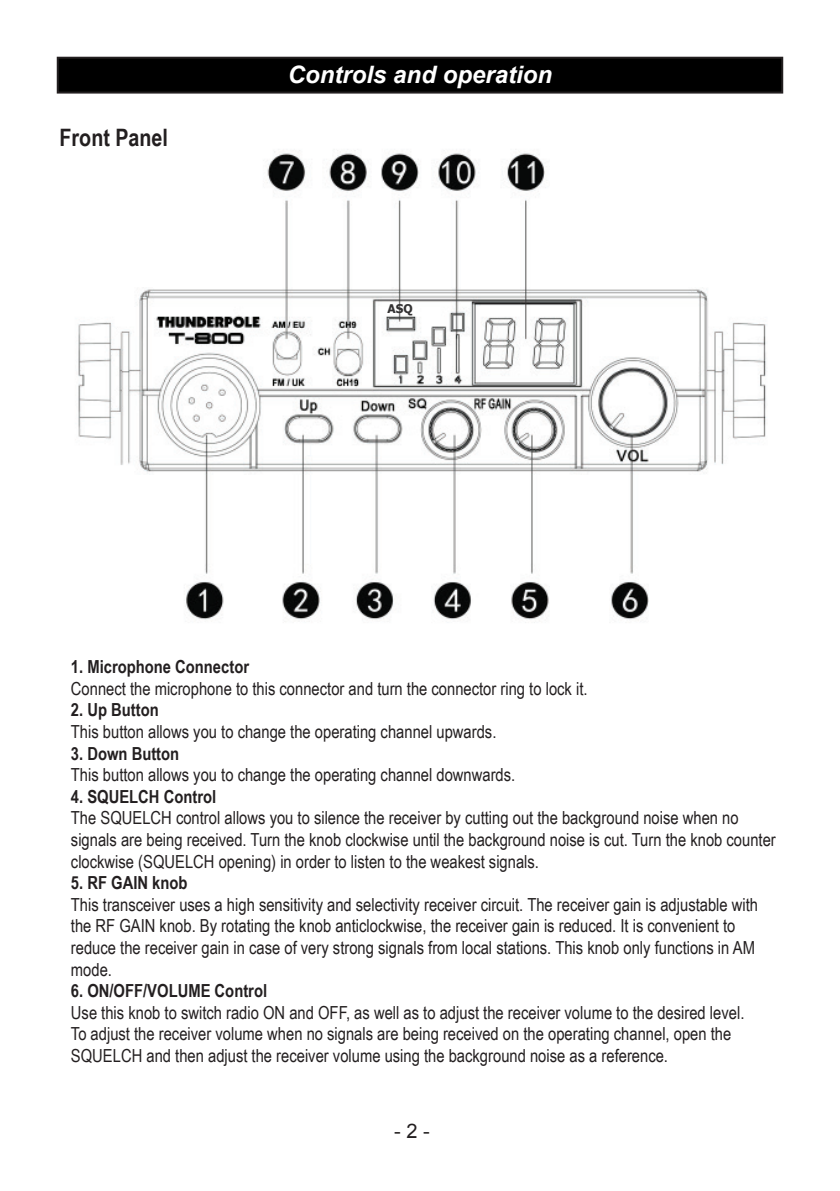
<style>
.page{position:relative;width:840px;height:1191px;background:#fff}
.page>*{position:absolute;margin:0;border:0;box-sizing:border-box;transform-origin:0 0}
.t1{font:italic 700 24px "Arial";color:#fff}
.t2{font:700 24px "Arial Narrow";color:#231f20}
.t3{font:20px "Arial";color:#231f20}
.t4{font:18px/21.6px "Arial Narrow";color:#231f20}
.t5{font:700 18px "Arial Narrow";color:#231f20}
.t6{font:700 12px "Tahoma";color:#333233}
</style>
<div class="page">
<img style="left:78px;top:150px;width:688px;height:473px">
<div style="left:58px;top:58px;width:723px;height:35px;background:#000"></div>
<div style="left:57px;top:57px;width:725px;height:37px;border:2px solid #231f20"></div>
<h1 class="t2" style="left:60px;top:120px;width:110px">Front Panel</h1>
<h1 class="t1" style="left:288px;top:58px;width:266px">Controls and operation</h1>
<p class="t6" style="left:387px;top:300px;width:27px">ASQ</p>
<p class="t5" style="left:71px;top:653px;width:179px">1. Microphone Connector</p>
<p class="t4" style="left:71px;top:677px;width:518px">Connect the microphone to this connector and turn the connector ring to lock it.</p>
<p class="t5" style="left:71px;top:696px;width:89px">2. Up Button</p>
<p class="t4" style="left:71px;top:720px;width:427px">This button allows you to change the operating channel upwards.</p>
<p class="t5" style="left:71px;top:739px;width:110px">3. Down Button</p>
<p class="t4" style="left:71px;top:763px;width:445px">This button allows you to change the operating channel downwards.</p>
<p class="t5" style="left:71px;top:783px;width:147px">4. SQUELCH Control</p>
<p class="t4" style="left:71px;top:806px;width:706px">The SQUELCH control allows you to silence the receiver by cutting out the background noise when no signals are being received. Turn the knob clockwise until the background noise is cut. Turn the knob counter clockwise (SQUELCH opening) in order to listen to the weakest signals.</p>
<p class="t5" style="left:71px;top:869px;width:118px">5. RF GAIN knob</p>
<p class="t4" style="left:71px;top:893px;width:688px">This transceiver uses a high sensitivity and selectivity receiver circuit. The receiver gain is adjustable with the RF GAIN knob. By rotating the knob anticlockwise, the receiver gain is reduced. It is convenient to reduce the receiver gain in case of very strong signals from local stations. This knob only functions in AM mode.</p>
<p class="t5" style="left:71px;top:977px;width:198px">6. ON/OFF/VOLUME Control</p>
<p class="t4" style="left:71px;top:1001px;width:674px">Use this knob to switch radio ON and OFF, as well as to adjust the receiver volume to the desired level.<br>To adjust the receiver volume when no signals are being received on the operating channel, open the<br>SQUELCH and then adjust the receiver volume using the background noise as a reference.</p>
<p class="t3" style="left:394px;top:1118px;width:37px">- 2 -</p>
</div>
